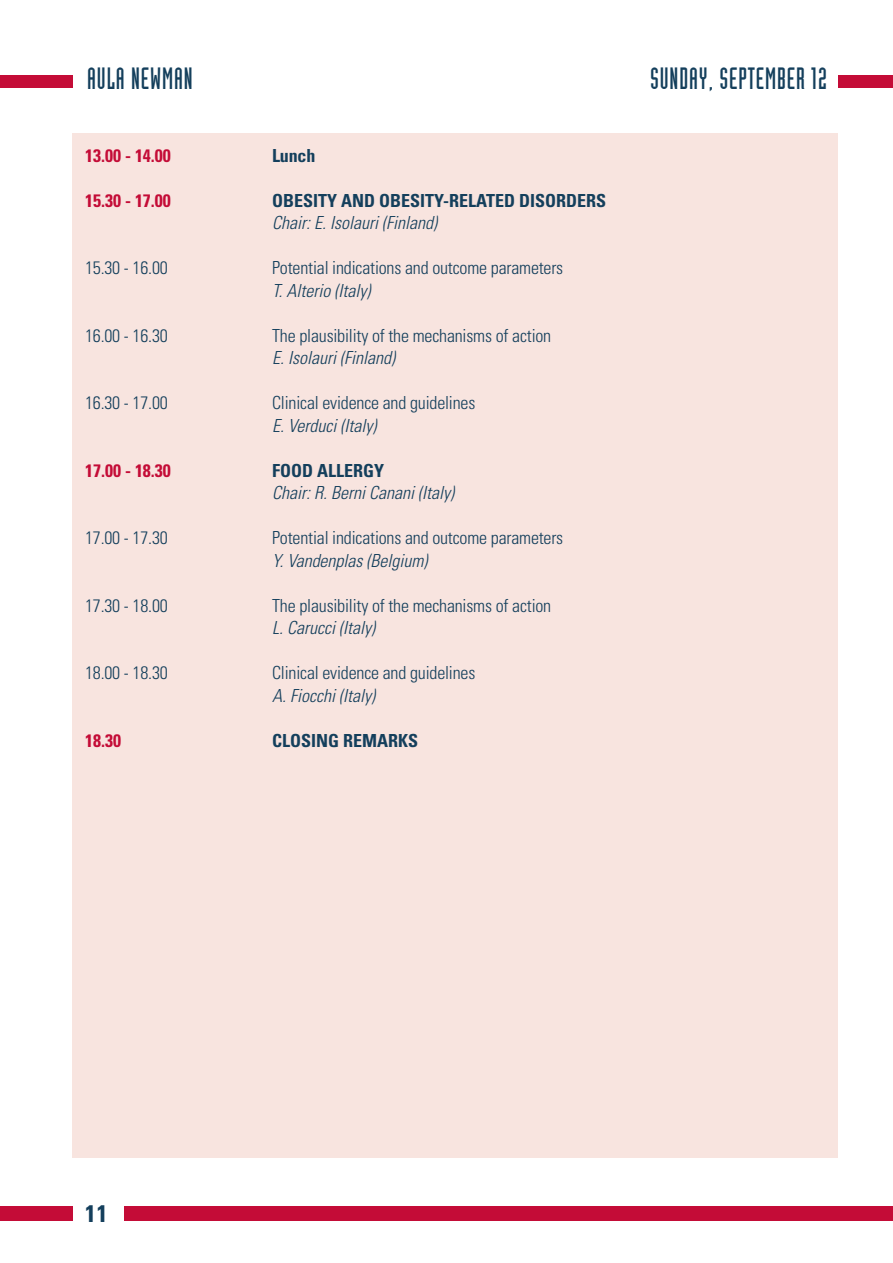
<style>
.page{position:relative;width:893px;height:1263px;background:#fff}
.page>*{position:absolute;margin:0;border:0;box-sizing:border-box;transform-origin:0 0}
.t1{font:30px "Industria Solid";letter-spacing:.03em;color:#143f5c}
.t2{font:700 condensed 24px "Univers LT Std";color:#143f5c}
.t3{font:300 condensed 18px "Univers LT Std";letter-spacing:-.01em;color:#143f5c}
.t4{font:italic 300 condensed 18px "Univers LT Std";color:#143f5c}
.t5{font:700 condensed 18px "Univers LT Std";color:#143f5c}
.t6{font:700 condensed 18px "Univers LT Std";color:#c40c37}
</style>
<div class="page">
<div style="left:72px;top:133px;width:766px;height:1025px;background:#f8e4df"></div>
<div style="left:0;top:1206px;width:72px;height:15px;background:#c40c37"></div>
<div style="left:125px;top:1206px;width:768px;height:15px;background:#c40c37"></div>
<div style="left:0;top:75px;width:72px;height:13px;background:#c40c37"></div>
<div style="left:838px;top:75px;width:55px;height:13px;background:#c40c37"></div>
<h1 class="t1" style="left:87px;top:62px;width:107px">AULA NEWMAN</h1>
<h1 class="t1" style="left:650px;top:62px;width:179px">SUNDAY, SEPTEMBER 12</h1>
<p class="t6" style="left:85px;top:144px;width:87px">13.00 - 14.00</p>
<p class="t5" style="left:272px;top:144px;width:45px">Lunch</p>
<p class="t6" style="left:85px;top:189px;width:87px">15.30 - 17.00</p>
<p class="t5" style="left:272px;top:189px;width:335px">OBESITY AND OBESITY-RELATED DISORDERS</p>
<p class="t4" style="left:272px;top:212px;width:166px">Chair: E. Isolauri (Finland)</p>
<p class="t3" style="left:85px;top:257px;width:84px">15.30 - 16.00</p>
<p class="t3" style="left:272px;top:257px;width:293px">Potential indications and outcome parameters</p>
<p class="t4" style="left:272px;top:280px;width:100px">T. Alterio (Italy)</p>
<p class="t3" style="left:85px;top:325px;width:84px">16.00 - 16.30</p>
<p class="t3" style="left:272px;top:325px;width:281px">The plausibility of the mechanisms of action</p>
<p class="t4" style="left:272px;top:347px;width:124px">E. Isolauri (Finland)</p>
<p class="t3" style="left:85px;top:392px;width:84px">16.30 - 17.00</p>
<p class="t3" style="left:272px;top:392px;width:205px">Clinical evidence and guidelines</p>
<p class="t4" style="left:272px;top:415px;width:106px">E. Verduci (Italy)</p>
<p class="t6" style="left:85px;top:459px;width:87px">17.00 - 18.30</p>
<p class="t5" style="left:272px;top:459px;width:113px">FOOD ALLERGY</p>
<p class="t4" style="left:272px;top:482px;width:183px">Chair: R. Berni Canani (Italy)</p>
<p class="t3" style="left:85px;top:527px;width:84px">17.00 - 17.30</p>
<p class="t3" style="left:272px;top:527px;width:293px">Potential indications and outcome parameters</p>
<p class="t4" style="left:272px;top:550px;width:157px">Y. Vandenplas (Belgium)</p>
<p class="t3" style="left:85px;top:595px;width:84px">17.30 - 18.00</p>
<p class="t3" style="left:272px;top:595px;width:281px">The plausibility of the mechanisms of action</p>
<p class="t4" style="left:272px;top:617px;width:104px">L. Carucci (Italy)</p>
<p class="t3" style="left:85px;top:662px;width:84px">18.00 - 18.30</p>
<p class="t3" style="left:272px;top:662px;width:205px">Clinical evidence and guidelines</p>
<p class="t4" style="left:272px;top:685px;width:104px">A. Fiocchi (Italy)</p>
<p class="t6" style="left:85px;top:729px;width:37px">18.30</p>
<p class="t5" style="left:272px;top:729px;width:148px">CLOSING REMARKS</p>
<h2 class="t2" style="left:85px;top:1198px;width:24px">11</h2>
</div>
